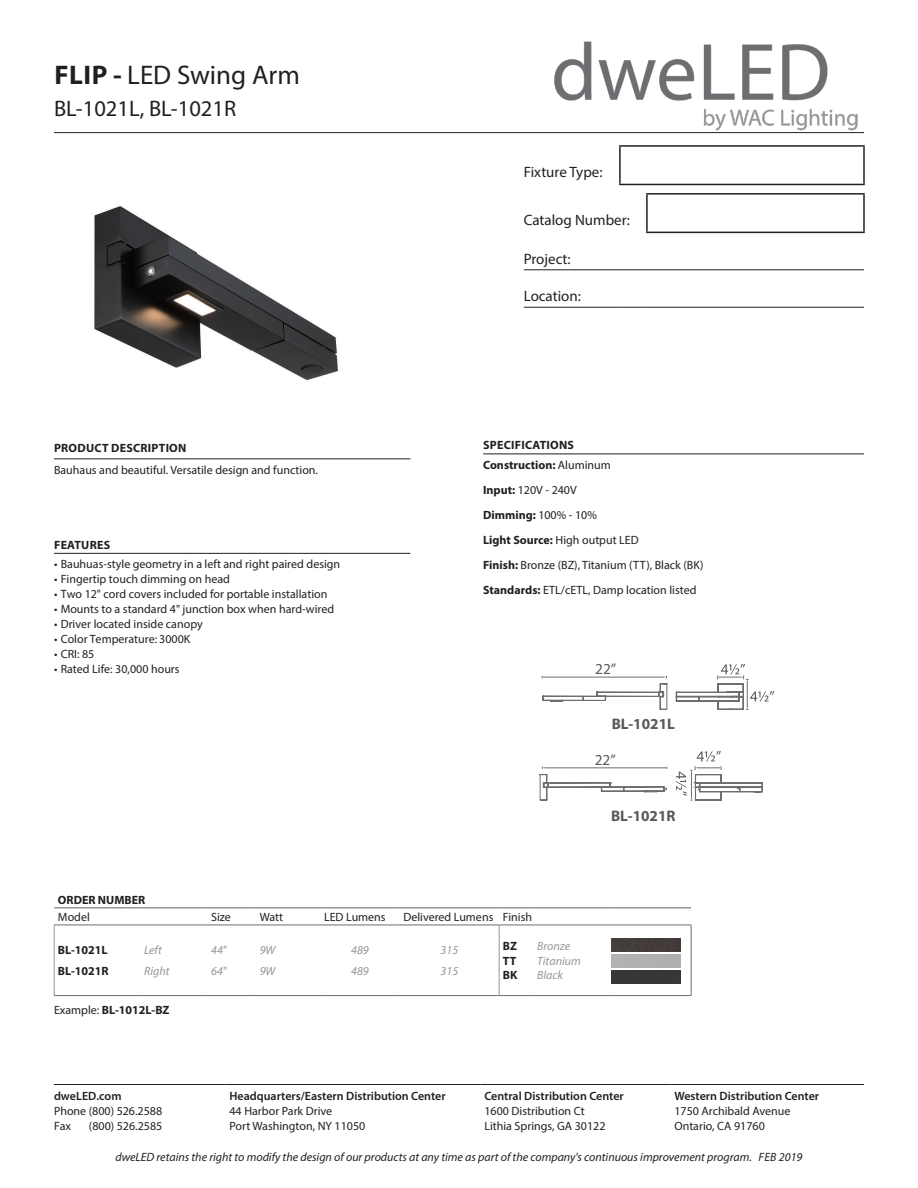
<style>
.page{position:relative;width:918px;height:1188px;background:#fff}
.page>*{position:absolute;margin:0;border:0;box-sizing:border-box;transform-origin:0 0}
.t1{font:27px "Myriad Pro";color:#231f20}
.t2{font:22.5px "Myriad Pro";color:#231f20}
.t3{font:700 15.3px "Myriad Pro";color:#59595c}
.t4{font:15.3px "Myriad Pro";color:#59595c}
.t5{font:15px "Myriad Pro";color:#231f20}
.Description{font:12px/15px "Myriad Pro";color:#231f20}
.t6{font:italic 12px "Myriad Pro";color:#231f20}
.t7{font:600 12px "Myriad Pro";color:#231f20}
.t8{font:700 12px "Myriad Pro";color:#231f20}
.t9{font:italic 12px "Myriad Pro";color:#939598}
.t10{font:700 12px "Myriad Pro";letter-spacing:.02em;color:#231f20}
.s1{font-weight:700}
.s2{font-weight:400}
</style>
<div class="page">
<hr style="left:54px;top:132px;width:810px;height:1px;background:#231f20">
<hr style="left:524px;top:270px;width:96px;height:1px;background:#231f20">
<svg style="left:620px;top:270px;width:27px;height:1px"></svg>
<hr style="left:647px;top:270px;width:217px;height:1px;background:#231f20">
<hr style="left:524px;top:307px;width:96px;height:1px;background:#231f20">
<svg style="left:620px;top:307px;width:27px;height:1px"></svg>
<hr style="left:647px;top:307px;width:217px;height:1px;background:#231f20">
<hr style="left:646px;top:193px;width:219px;height:2px;background:#231f20">
<hr style="left:646px;top:195px;width:2px;height:37px;background:#231f20">
<hr style="left:863px;top:195px;width:2px;height:37px;background:#231f20">
<hr style="left:646px;top:232px;width:219px;height:1px;background:#231f20">
<hr style="left:619px;top:147px;width:2px;height:37px;background:#231f20">
<hr style="left:863px;top:147px;width:2px;height:37px;background:#231f20">
<svg style="left:619px;top:184px;width:28px;height:1px"></svg>
<hr style="left:647px;top:184px;width:218px;height:1px;background:#231f20">
<hr style="left:54px;top:1084px;width:172px;height:1px;background:#231f20">
<hr style="left:226px;top:1084px;width:255px;height:1px;background:#231f20">
<hr style="left:481px;top:1084px;width:190px;height:1px;background:#231f20">
<hr style="left:671px;top:1084px;width:193px;height:1px;background:#231f20">
<img style="left:542px;top:41px;width:323px;height:110px">
<hr style="left:54px;top:553px;width:356px;height:1px;background:#231f20">
<hr style="left:54px;top:459px;width:356px;height:1px;background:#231f20">
<hr style="left:483px;top:454px;width:381px;height:1px;background:#231f20">
<svg style="left:498px;top:926px;width:193px;height:69px"></svg>
<hr style="left:256px;top:925px;width:64px;height:1px;background:#6c6d70">
<hr style="left:320px;top:925px;width:80px;height:1px;background:#6c6d70">
<hr style="left:400px;top:925px;width:99px;height:1px;background:#6c6d70">
<hr style="left:499px;top:925px;width:35px;height:1px;background:#6c6d70">
<hr style="left:534px;top:925px;width:82px;height:1px;background:#6c6d70">
<hr style="left:616px;top:925px;width:75px;height:1px;background:#6c6d70">
<hr style="left:691px;top:925px;width:1px;height:70px;background:#6c6d70">
<hr style="left:499px;top:995px;width:35px;height:1px;background:#6c6d70">
<hr style="left:534px;top:995px;width:82px;height:1px;background:#6c6d70">
<hr style="left:616px;top:995px;width:75px;height:1px;background:#6c6d70">
<hr style="left:256px;top:995px;width:64px;height:1px;background:#6c6d70">
<hr style="left:320px;top:995px;width:80px;height:1px;background:#6c6d70">
<hr style="left:400px;top:995px;width:99px;height:1px;background:#6c6d70">
<hr style="left:499px;top:925px;width:1px;height:70px;background:#939598">
<hr style="left:207px;top:925px;width:49px;height:1px;background:#6c6d70">
<hr style="left:207px;top:995px;width:49px;height:1px;background:#6c6d70">
<hr style="left:54px;top:925px;width:86px;height:1px;background:#6c6d70">
<hr style="left:140px;top:925px;width:67px;height:1px;background:#6c6d70">
<hr style="left:54px;top:995px;width:86px;height:1px;background:#6c6d70">
<hr style="left:140px;top:995px;width:67px;height:1px;background:#6c6d70">
<hr style="left:54px;top:925px;width:1px;height:70px;background:#939598">
<hr style="left:54px;top:908px;width:86px;height:1px;background:#636366">
<hr style="left:140px;top:908px;width:67px;height:1px;background:#636366">
<hr style="left:207px;top:908px;width:49px;height:1px;background:#636366">
<hr style="left:256px;top:908px;width:64px;height:1px;background:#636366">
<hr style="left:320px;top:908px;width:80px;height:1px;background:#636366">
<hr style="left:400px;top:908px;width:99px;height:1px;background:#636366">
<hr style="left:499px;top:908px;width:35px;height:1px;background:#636366">
<hr style="left:534px;top:908px;width:82px;height:1px;background:#636366">
<hr style="left:616px;top:908px;width:75px;height:1px;background:#636366">
<img style="left:612px;top:970px;width:68px;height:13px">
<img style="left:612px;top:955px;width:68px;height:12px">
<img style="left:612px;top:939px;width:68px;height:12px">
<svg style="left:542px;top:664px;width:232px;height:46px"></svg>
<svg style="left:540px;top:751px;width:223px;height:50px"></svg>
<img style="left:94px;top:206px;width:245px;height:175px">
<p class="t1" style="left:54px;top:59px;width:247px"><span class="s1">FLIP -</span> LED Swing Arm</p>
<p class="t2" style="left:54px;top:94px;width:184px">BL-1021L, BL-1021R</p>
<p class="t10" style="left:54px;top:441px;width:134px">PRODUCT DESCRIPTION</p>
<p class="Description" style="left:54px;top:462px;width:266px">Bauhaus and beautiful. Versatile design and function.</p>
<p class="t10" style="left:54px;top:537px;width:58px">FEATURES</p>
<p class="Description" style="left:54px;top:557px;width:288px">• Bauhuas-style geometry in a left and right paired design</p>
<p class="Description" style="left:54px;top:572px;width:177px">• Fingertip touch dimming on head</p>
<p class="Description" style="left:54px;top:587px;width:275px">• Two 12" cord covers included for portable installation</p>
<p class="Description" style="left:54px;top:602px;width:282px">• Mounts to a standard 4" junction box when hard-wired</p>
<p class="Description" style="left:54px;top:617px;width:150px">• Driver located inside canopy</p>
<p class="Description" style="left:54px;top:632px;width:138px">• Color Temperature: 3000K</p>
<p class="Description" style="left:54px;top:647px;width:42px">• CRI: 85</p>
<p class="Description" style="left:54px;top:662px;width:127px">• Rated Life: 30,000 hours</p>
<p class="t5" style="left:524px;top:163px;width:80px">Fixture Type:</p>
<p class="t5" style="left:524px;top:211px;width:108px">Catalog Number:</p>
<p class="t5" style="left:524px;top:250px;width:48px">Project:</p>
<p class="t5" style="left:524px;top:287px;width:59px">Location:</p>
<p class="t10" style="left:483px;top:438px;width:92px">SPECIFICATIONS</p>
<p class="t8" style="left:483px;top:457px;width:129px">Construction: <span class="s2">Aluminum</span></p>
<p class="Description" style="left:483px;top:482px;width:95px"><span class="s1">Input:</span> 120V - 240V</p>
<p class="t8" style="left:483px;top:507px;width:115px">Dimming: <span class="s2">100% - 10%</span></p>
<p class="Description" style="left:483px;top:532px;width:157px"><span class="s1">Light Source:</span> High output LED</p>
<p class="Description" style="left:483px;top:557px;width:222px"><span class="s1">Finish:</span> Bronze (BZ), Titanium (TT), Black (BK)</p>
<p class="Description" style="left:483px;top:582px;width:215px"><span class="s1">Standards:</span> ETL/cETL, Damp location listed</p>
<p class="t4" style="left:595px;top:660px;width:23px">22”</p>
<p class="t3" style="left:612px;top:714px;width:65px">BL-1021L</p>
<p class="t4" style="left:595px;top:751px;width:23px">22”</p>
<p class="t3" style="left:611px;top:806px;width:66px">BL-1021R</p>
<p class="t8" style="left:58px;top:892px;width:89px">ORDER NUMBER</p>
<p class="Description" style="left:58px;top:909px;width:33px">Model</p>
<p class="Description" style="left:211px;top:909px;width:21px">Size</p>
<p class="Description" style="left:260px;top:909px;width:25px">Watt</p>
<p class="Description" style="left:324px;top:909px;width:63px">LED Lumens</p>
<p class="Description" style="left:403px;top:909px;width:92px">Delivered Lumens</p>
<p class="Description" style="left:503px;top:909px;width:31px">Finish</p>
<p class="t8" style="left:58px;top:942px;width:51px">BL-1021L</p>
<p class="t8" style="left:58px;top:963px;width:52px">BL-1021R</p>
<p class="t8" style="left:503px;top:938px;width:16px">BZ</p>
<p class="t8" style="left:503px;top:953px;width:15px">TT</p>
<p class="t8" style="left:503px;top:967px;width:16px">BK</p>
<p class="t9" style="left:537px;top:939px;width:34px">Bronze</p>
<p class="t9" style="left:537px;top:953px;width:45px">Titanium</p>
<p class="t9" style="left:537px;top:968px;width:27px">Black</p>
<p class="t9" style="left:144px;top:943px;width:19px">Left</p>
<p class="t9" style="left:144px;top:964px;width:27px">Right</p>
<p class="t9" style="left:211px;top:943px;width:17px">44"</p>
<p class="t9" style="left:211px;top:964px;width:17px">64"</p>
<p class="t9" style="left:260px;top:943px;width:17px">9W</p>
<p class="t9" style="left:260px;top:964px;width:17px">9W</p>
<p class="t9" style="left:351px;top:943px;width:19px">489</p>
<p class="t9" style="left:351px;top:964px;width:19px">489</p>
<p class="t9" style="left:441px;top:943px;width:19px">315</p>
<p class="t9" style="left:441px;top:964px;width:19px">315</p>
<p class="t8" style="left:54px;top:1002px;width:117px"><span class="s2">Example:</span> BL-1012L-BZ</p>
<p class="t7" style="left:54px;top:1088px;width:69px">dweLED.com</p>
<p class="Description" style="left:54px;top:1103px;width:110px">Phone (800) 526.2588<br>Fax</p>
<p class="t7" style="left:674px;top:1089px;width:146px">Western Distribution Center</p>
<p class="Description" style="left:674px;top:1104px;width:117px">1750 Archibald Avenue<br>Ontario, CA 91760</p>
<p class="t6" style="left:116px;top:1149px;width:688px">dweLED retains the right to modify the design of our products at any time as part of the company's continuous improvement program. Feb 2019</p>
<p class="t7" style="left:230px;top:1089px;width:218px">Headquarters/Eastern Distribution Center</p>
<p class="Description" style="left:230px;top:1104px;width:137px">44 Harbor Park Drive<br>Port Washington, NY 11050</p>
<p class="t7" style="left:484px;top:1089px;width:141px">Central Distribution Center</p>
<p class="Description" style="left:484px;top:1104px;width:123px">1600 Distribution Ct<br>Lithia Springs, GA 30122</p>
<p class="Description" style="left:89px;top:1118px;width:75px">(800) 526.2585</p>
</div>
